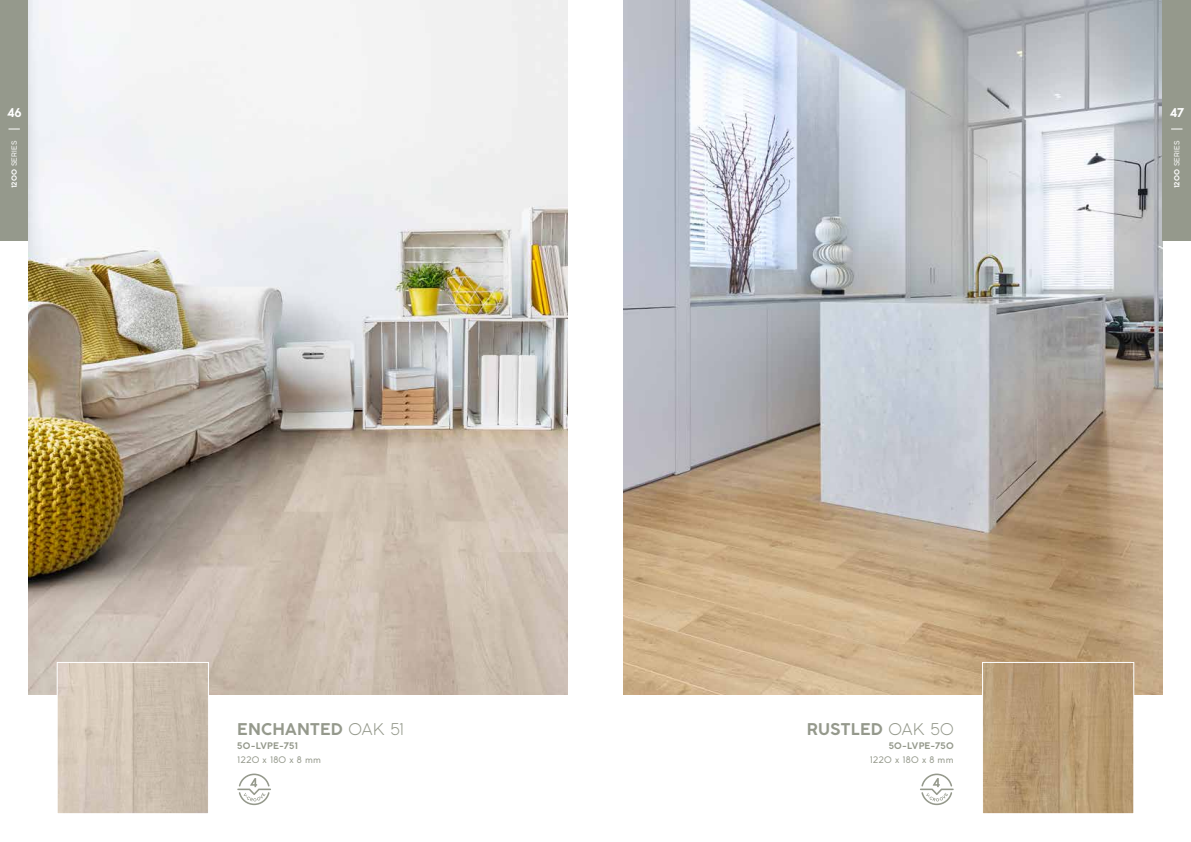
<style>
.page{position:relative;width:1191px;height:842px;background:#fff}
.page>*{position:absolute;margin:0;border:0;box-sizing:border-box;transform-origin:0 0}
.t1{font:700 16px "Coco Gothic";letter-spacing:.025em;color:#95998c}
.t2{font:700 12px "Coco Gothic";color:#fff}
.t3{font:9px "Coco Gothic";letter-spacing:.025em;color:#95998c}
.t4{font:700 9px "Coco Gothic";letter-spacing:.03em;color:#95998c}
.t5{font:7px "Coco Gothic";letter-spacing:.03em;color:#fff}
.s1{font-weight:700}
.s2{font-weight:300}
</style>
<div class="page">
<div style="left:0;top:0;width:28px;height:241px;background:#95998c"></div>
<img style="left:624px;top:0;width:538px;height:694px">
<img style="left:984px;top:664px;width:148px;height:148px">
<div style="left:982px;top:662px;width:152px;height:152px;border:1px solid #fff"></div>
<svg style="left:920px;top:773px;width:33px;height:32px"></svg>
<div style="left:1162px;top:0;width:29px;height:241px;background:#95998c"></div>
<img style="left:28px;top:0;width:539px;height:694px">
<img style="left:59px;top:664px;width:148px;height:148px">
<div style="left:57px;top:662px;width:152px;height:152px;border:1px solid #fff"></div>
<svg style="left:237px;top:773px;width:34px;height:32px"></svg>
<p class="t2" style="left:7px;top:104px;width:16px">46</p>
<p class="t5" style="left:9px;top:188px;width:49px;rotate:-90deg"><span class="s1">1200</span> SERIES</p>
<p class="t1" style="left:237px;top:717px;width:168px">ENCHANTED <span class="s2">OAK 51</span></p>
<p class="t4" style="left:237px;top:739px;width:62px">50-LVPE-751</p>
<p class="t3" style="left:237px;top:753px;width:85px">1220 x 180 x 8 mm</p>
<p class="t1" style="left:806px;top:717px;width:148px">RUSTLED <span class="s2">OAK 50</span></p>
<p class="t4" style="left:888px;top:739px;width:66px">50-LVPE-750</p>
<p class="t3" style="left:870px;top:753px;width:85px">1220 x 180 x 8 mm</p>
<p class="t2" style="left:1169px;top:104px;width:16px">47</p>
<p class="t5" style="left:1171px;top:188px;width:49px;rotate:-90deg"><span class="s1">1200</span> SERIES</p>
</div>
